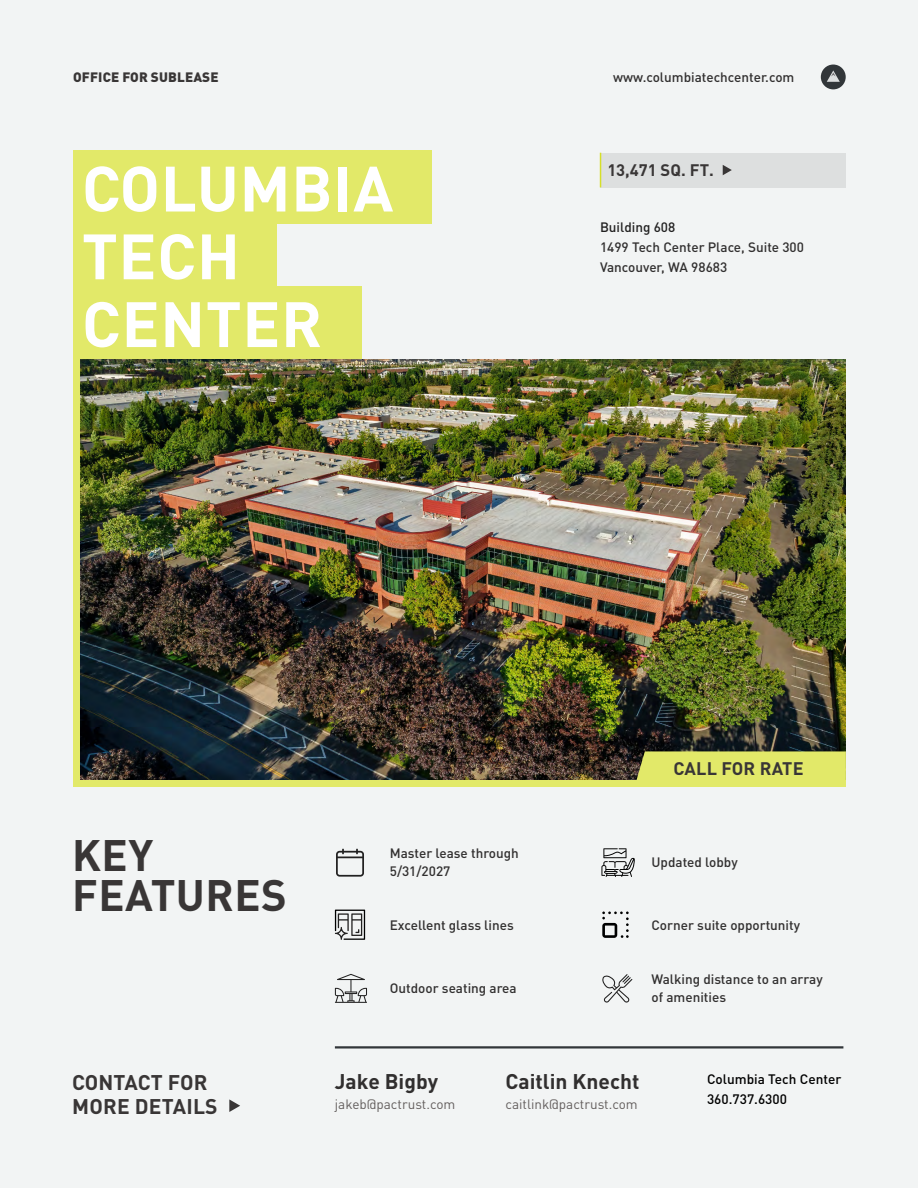
<style>
.page{position:relative;width:918px;height:1188px;background:#f2f4f4}
.page>*{position:absolute;margin:0;border:0;box-sizing:border-box;transform-origin:0 0}
.t1{font:700 63px/67.8px "DINOT";letter-spacing:.01em;color:#fff}
.t2{font:700 43.5px/40.5px "DINOT";letter-spacing:.01em;color:#393636}
.t3{font:700 21px "DINOT";color:#312f2f}
.t4{font:700 21px/23.5px "DINOT";letter-spacing:.01em;color:#393636}
.t5{font:700 18px "DINOT";letter-spacing:.01em;color:#393636}
.t6{font:700 16.5px "DINOT";color:#393636}
.t7{font:500 13.65px/19.4px "DINOT";color:#000}
.t8{font:500 13.5px/18px "DINOT";color:#312f2f}
.t9{font:13.5px "DINOT";color:#635e5d}
.t10{font:900 13.5px "DINOT";letter-spacing:.01em;color:#393636}
.t11{font:500 13.5px "DINOT";color:#222121}
</style>
<div class="page">
<div style="left:73px;top:151px;width:358px;height:73px;background:#e2e969"></div>
<div style="left:73px;top:218px;width:203px;height:74px;background:#e2e969"></div>
<div style="left:73px;top:286px;width:288px;height:74px;background:#e2e969"></div>
<div style="left:73px;top:360px;width:773px;height:426px;background:linear-gradient(to bottom,#e2e969,#e2e969)"></div>
<img style="left:81px;top:360px;width:765px;height:419px">
<div style="left:635px;top:751px;width:211px;height:35px;background:#e2e969"></div>
<hr style="left:335px;top:1046px;width:508px;height:3px;background:#323639">
<div style="left:601px;top:153px;width:245px;height:34px;background:#dddfdf"></div>
<hr style="left:600px;top:153px;width:1px;height:34px;background:#d6df28">
<svg style="left:723px;top:64px;width:123px;height:342px"></svg>
<svg style="left:602px;top:974px;width:30px;height:29px"></svg>
<svg style="left:601px;top:848px;width:34px;height:29px"></svg>
<svg style="left:335px;top:910px;width:30px;height:30px"></svg>
<svg style="left:335px;top:974px;width:32px;height:29px"></svg>
<svg style="left:336px;top:849px;width:28px;height:28px"></svg>
<svg style="left:229px;top:1099px;width:11px;height:13px"></svg>
<svg style="left:602px;top:912px;width:27px;height:26px"></svg>
<p class="t10" style="left:73px;top:68px;width:147px">OFFICE FOR SUBLEASE</p>
<p class="t8" style="left:613px;top:67px;width:183px">www.columbiatechcenter.com</p>
<h1 class="t1" style="left:82px;top:152px;width:313px">COLUMBIA<br>TECH<br>CENTER</h1>
<p class="t6" style="left:607px;top:159px;width:108px">13,471 SQ. FT.</p>
<p class="t11" style="left:600px;top:218px;width:77px">Building 608</p>
<p class="t8" style="left:600px;top:236px;width:206px;line-height:20.2px">1499 Tech Center Place, Suite 300<br>Vancouver, WA 98683</p>
<h2 class="t2" style="left:72px;top:833px;width:216px">KEY<br>FEATURES</h2>
<p class="t8" style="left:390px;top:844px;width:131px">Master lease through<br>5/31/2027</p>
<p class="t8" style="left:390px;top:915px;width:125px">Excellent glass lines</p>
<p class="t8" style="left:390px;top:979px;width:128px">Outdoor seating area</p>
<h3 class="t5" style="left:673px;top:756px;width:132px">CALL FOR RATE</h3>
<p class="t8" style="left:652px;top:853px;width:88px">Updated lobby</p>
<p class="t8" style="left:652px;top:915px;width:150px">Corner suite opportunity</p>
<p class="t8" style="left:652px;top:970px;width:173px">Walking distance to an array of amenities</p>
<h3 class="t4" style="left:72px;top:1070px;width:147px">CONTACT FOR<br>MORE DETAILS</h3>
<h3 class="t3" style="left:335px;top:1067px;width:105px">Jake Bigby</h3>
<p class="t9" style="left:335px;top:1095px;width:122px">jakeb@pactrust.com</p>
<h3 class="t3" style="left:506px;top:1067px;width:135px">Caitlin Knecht</h3>
<p class="t9" style="left:506px;top:1095px;width:134px">caitlink@pactrust.com</p>
<p class="t7" style="left:707px;top:1069px;width:136px">Columbia Tech Center<br>360.737.6300</p>
</div>
